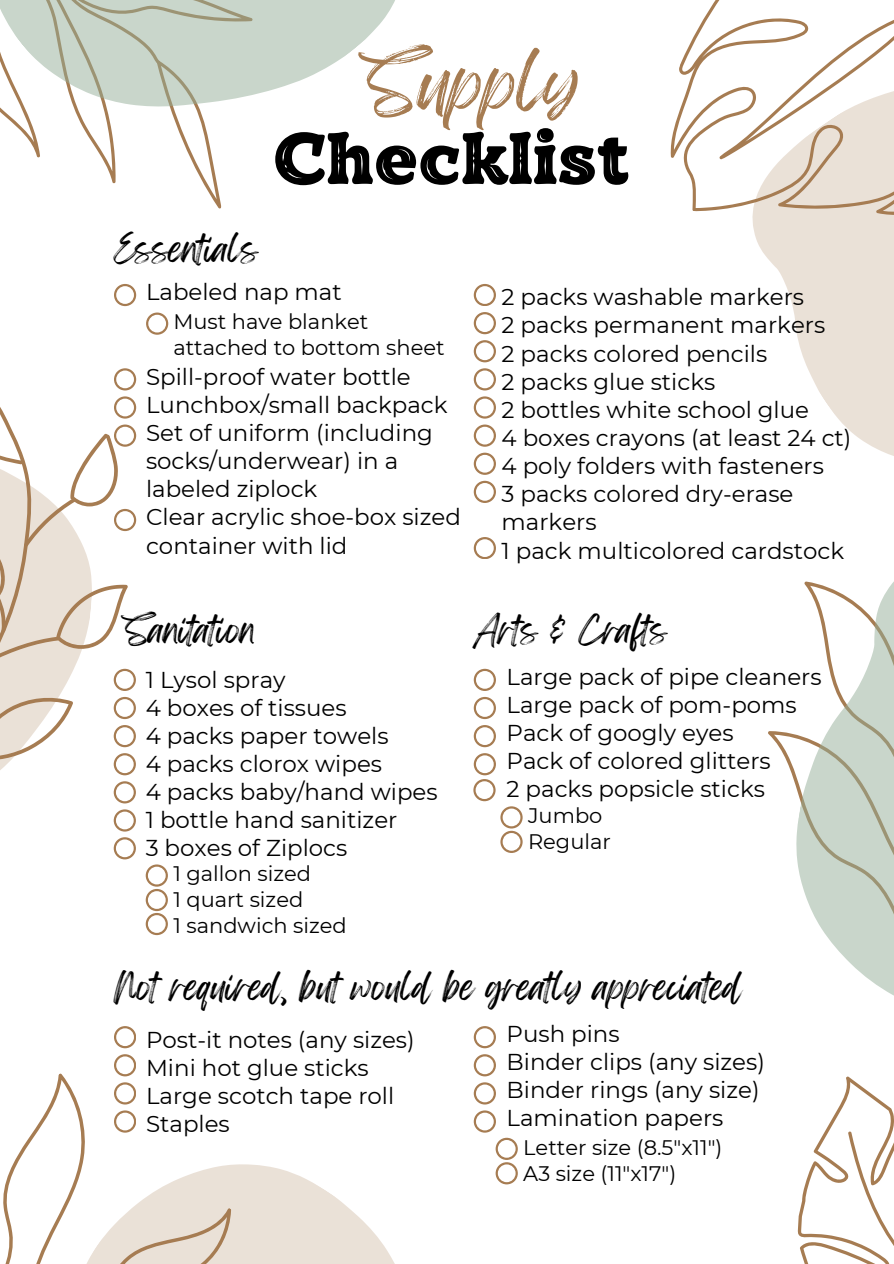
<style>
.page{position:relative;width:894px;height:1264px;background:#fff}
.page>*{position:absolute;margin:0;border:0;box-sizing:border-box;transform-origin:0 0}
.t1{font:72.6px "TT Phobos Inline";color:#000}
.t2{font:66.45px "Feeling Passionate";color:#a67c52}
.t3{font:31.35px "Feeling Passionate";color:#000}
.t4{font:22.95px/28.2px "Montserrat";color:#000}
.t5{font:21px/25.8px "Montserrat";color:#000}
</style>
<div class="page">
<svg style="left:670px;top:0;width:50px;height:211px"></svg>
<svg style="left:114px;top:284px;width:22px;height:22px"></svg>
<svg style="left:146px;top:312px;width:22px;height:23px"></svg>
<svg style="left:114px;top:368px;width:22px;height:14px"></svg>
<svg style="left:114px;top:1026px;width:22px;height:22px"></svg>
<svg style="left:473px;top:1026px;width:22px;height:22px"></svg>
<svg style="left:473px;top:1082px;width:22px;height:20px"></svg>
<svg style="left:473px;top:1054px;width:22px;height:22px"></svg>
<svg style="left:473px;top:284px;width:22px;height:22px"></svg>
<svg style="left:473px;top:396px;width:22px;height:22px"></svg>
<svg style="left:473px;top:340px;width:22px;height:22px"></svg>
<svg style="left:473px;top:452px;width:22px;height:22px"></svg>
<svg style="left:473px;top:312px;width:22px;height:22px"></svg>
<svg style="left:473px;top:424px;width:22px;height:22px"></svg>
<svg style="left:473px;top:368px;width:22px;height:22px"></svg>
<svg style="left:473px;top:481px;width:22px;height:21px"></svg>
<svg style="left:473px;top:537px;width:22px;height:22px"></svg>
<svg style="left:473px;top:668px;width:23px;height:23px"></svg>
<svg style="left:473px;top:725px;width:23px;height:22px"></svg>
<svg style="left:473px;top:697px;width:23px;height:22px"></svg>
<svg style="left:51px;top:1054px;width:85px;height:48px"></svg>
<svg style="left:0;top:382px;width:137px;height:450px"></svg>
<svg style="left:797px;top:1076px;width:96px;height:187px"></svg>
<svg style="left:695px;top:18px;width:198px;height:438px"></svg>
<svg style="left:768px;top:581px;width:125px;height:414px"></svg>
<svg style="left:0;top:0;width:395px;height:209px"></svg>
<svg style="left:3px;top:1102px;width:515px;height:161px"></svg>
<svg style="left:0;top:424px;width:137px;height:407px"></svg>
<svg style="left:146px;top:864px;width:22px;height:71px"></svg>
<svg style="left:114px;top:837px;width:22px;height:22px"></svg>
<svg style="left:473px;top:753px;width:49px;height:100px"></svg>
<svg style="left:473px;top:1110px;width:44px;height:74px"></svg>
<p class="t2" style="left:366px;top:30px;width:215px">Supply</p>
<p class="t1" style="left:273px;top:115px;width:359px">Checklist</p>
<p class="t3" style="left:114px;top:224px;width:146px">Essentials</p>
<p class="t4" style="left:146px;top:278px;width:197px">Labeled nap mat</p>
<p class="t5" style="left:173px;top:309px;width:273px">Must have blanket attached to bottom sheet</p>
<p class="t4" style="left:146px;top:362px;width:266px">Spill-proof water bottle</p>
<p class="t4" style="left:146px;top:390px;width:303px">Lunchbox/small backpack</p>
<p class="t4" style="left:146px;top:418px;width:288px">Set of uniform (including socks/underwear) in a labeled ziplock</p>
<p class="t4" style="left:146px;top:503px;width:316px">Clear acrylic shoe-box sized container with lid</p>
<p class="t4" style="left:501px;top:283px;width:304px">2 packs washable markers</p>
<p class="t4" style="left:501px;top:311px;width:325px">2 packs permanent markers</p>
<p class="t4" style="left:501px;top:339px;width:267px">2 packs colored pencils</p>
<p class="t4" style="left:501px;top:367px;width:215px">2 packs glue sticks</p>
<p class="t4" style="left:501px;top:395px;width:309px">2 bottles white school glue</p>
<p class="t4" style="left:501px;top:423px;width:351px">4 boxes crayons (at least 24 ct)</p>
<p class="t4" style="left:501px;top:452px;width:324px">4 poly folders with fasteners</p>
<p class="t4" style="left:501px;top:480px;width:293px">3 packs colored dry-erase markers</p>
<p class="t4" style="left:501px;top:536px;width:344px">1 pack multicolored cardstock</p>
<p class="t3" style="left:125px;top:604px;width:132px">Sanitation</p>
<p class="t4" style="left:146px;top:665px;width:141px">1 Lysol spray</p>
<p class="t4" style="left:146px;top:693px;width:202px">4 boxes of tissues</p>
<p class="t4" style="left:146px;top:721px;width:244px">4 packs paper towels</p>
<p class="t4" style="left:146px;top:749px;width:238px">4 packs clorox wipes</p>
<h2 class="t4" style="left:146px;top:777px;width:293px">4 packs baby/hand wipes</h2>
<h1 class="t4" style="left:146px;top:805px;width:253px">1 bottle hand sanitizer</h1>
<h3 class="t4" style="left:146px;top:833px;width:203px">3 boxes of Ziplocs</h3>
<p class="t5" style="left:173px;top:861px;width:139px">1 gallon sized</p>
<p class="t5" style="left:173px;top:886px;width:131px">1 quart sized</p>
<p class="t5" style="left:173px;top:912px;width:175px">1 sandwich sized</p>
<p class="t3" style="left:473px;top:604px;width:195px">Arts &amp; Crafts</p>
<p class="t4" style="left:506px;top:663px;width:316px">Large pack of pipe cleaners</p>
<p class="t4" style="left:506px;top:691px;width:292px">Large pack of pom-poms</p>
<p class="t4" style="left:506px;top:719px;width:228px">Pack of googly eyes</p>
<p class="t4" style="left:506px;top:746px;width:266px">Pack of colored glitters</p>
<p class="t4" style="left:506px;top:774px;width:260px">2 packs popsicle sticks</p>
<p class="t5" style="left:528px;top:802px;width:76px">Jumbo</p>
<p class="t5" style="left:528px;top:828px;width:84px">Regular</p>
<p class="t3" style="left:114px;top:961px;width:629px">Not required, but would be greatly appreciated</p>
<p class="t4" style="left:146px;top:1026px;width:270px">Post-it notes (any sizes)</p>
<p class="t4" style="left:146px;top:1054px;width:224px">Mini hot glue sticks</p>
<p class="t4" style="left:146px;top:1082px;width:250px">Large scotch tape roll</p>
<p class="t4" style="left:146px;top:1109px;width:85px">Staples</p>
<p class="t4" style="left:506px;top:1019px;width:115px">Push pins</p>
<p class="t4" style="left:506px;top:1047px;width:260px">Binder clips (any sizes)</p>
<p class="t4" style="left:506px;top:1075px;width:254px">Binder rings (any size)</p>
<p class="t4" style="left:506px;top:1103px;width:218px">Lamination papers</p>
<p class="t5" style="left:523px;top:1134px;width:201px">Letter size (8.5"x11")</p>
<h3 class="t5" style="left:523px;top:1160px;width:154px">A3 size (11"x17")</h3>
</div>
